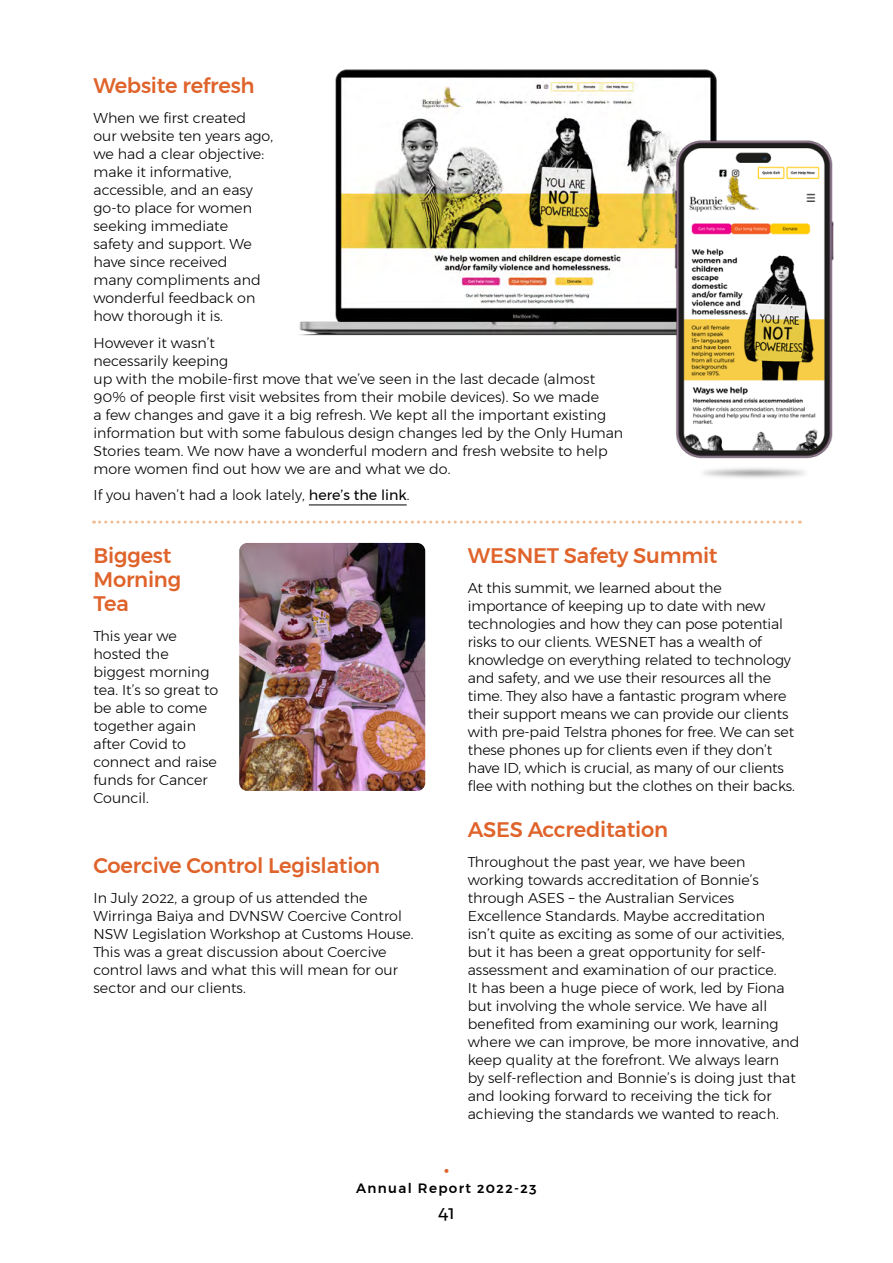
<style>
.page{position:relative;width:893px;height:1263px;background:#fff}
.page>*{position:absolute;margin:0;border:0;box-sizing:border-box;transform-origin:0 0}
.t1{font:500 21px/24px "Montserrat";letter-spacing:-.01em;color:#df632a}
.t2{font:18px "Montserrat";color:#000}
.t3{font:700 15px "Montserrat";color:#df632a}
.t4{font:300 14.25px/18px "Montserrat";color:#000}
.t5{font:500 13.5px "Montserrat";letter-spacing:.1em;color:#000}
.s1{font-weight:400}
</style>
<div class="page">
<hr style="left:309px;top:505px;width:98px;height:1px;background:#000">
<svg style="left:94px;top:521px;width:706px;height:3px"></svg>
<img style="left:239px;top:543px;width:186px;height:248px">
<img style="left:299px;top:69px;width:418px;height:267px">
<img style="left:643px;top:115px;width:191px;height:363px">
<h1 class="t1" style="left:94px;top:73px;width:163px">Website refresh</h1>
<p class="t4" style="left:94px;top:109px;width:181px">When we first created<br>our website ten years ago, we had a clear objective: make it informative, accessible, and an easy go-to place for women seeking immediate<br>safety and support. We have since received<br>many compliments and wonderful feedback on how thorough it is.</p>
<p class="t4" style="left:94px;top:334px;width:531px">However it wasn’t<br>necessarily keeping<br>up with the mobile-first move that we’ve seen in the last decade (almost 90% of people first visit websites from their mobile devices). So we made<br>a few changes and gave it a big refresh. We kept all the important existing information but with some fabulous design changes led by the Only Human Stories team. We now have a wonderful modern and fresh website to help more women find out how we are and what we do.</p>
<p class="t4" style="left:94px;top:486px;width:317px">If you haven’t had a look lately, <span class="s1">here’s the link</span>.</p>
<h1 class="t1" style="left:94px;top:543px;width:89px">Biggest<br>Morning<br>Tea</h1>
<p class="t4" style="left:94px;top:627px;width:126px">This year we hosted the biggest morning tea. It’s so great to be able to come together again after Covid to connect and raise funds for Cancer<br>Council.</p>
<h1 class="t1" style="left:94px;top:853px;width:288px">Coercive Control Legislation</h1>
<p class="t4" style="left:94px;top:889px;width:322px">In July 2022, a group of us attended the Wirringa Baiya and DVNSW Coercive Control NSW Legislation Workshop at Customs House.<br>This was a great discussion about Coercive control laws and what this will mean for our sector and our clients.</p>
<h1 class="t1" style="left:468px;top:543px;width:251px">WESNET Safety Summit</h1>
<p class="t4" style="left:468px;top:579px;width:329px">At this summit, we learned about the importance of keeping up to date with new technologies and how they can pose potential risks to our clients. WESNET has a wealth of knowledge on everything related to technology and safety, and we use their resources all the time. They also have a fantastic program where their support means we can provide our clients with pre-paid Telstra phones for free. We can set these phones up for clients even if they don’t have ID, which is crucial, as many of our clients flee with nothing but the clothes on their backs.</p>
<h1 class="t1" style="left:468px;top:817px;width:202px">ASES Accreditation</h1>
<p class="t4" style="left:468px;top:853px;width:333px">Throughout the past year, we have been working towards accreditation of Bonnie’s through ASES – the Australian Services Excellence Standards. Maybe accreditation<br>isn’t quite as exciting as some of our activities, but it has been a great opportunity for self&shy;assessment and examination of our practice.<br>It has been a huge piece of work, led by Fiona but involving the whole service. We have all benefited from examining our work, learning where we can improve, be more innovative, and keep quality at the forefront. We always learn<br>by self-reflection and Bonnie’s is doing just that and looking forward to receiving the tick for achieving the standards we wanted to reach.</p>
<p class="t3" style="left:444px;top:1158px;width:6px">•</p>
<p class="t5" style="left:356px;top:1178px;width:182px">Annual Report 2022-23</p>
<p class="t2" style="left:438px;top:1199px;width:18px">41</p>
</div>
